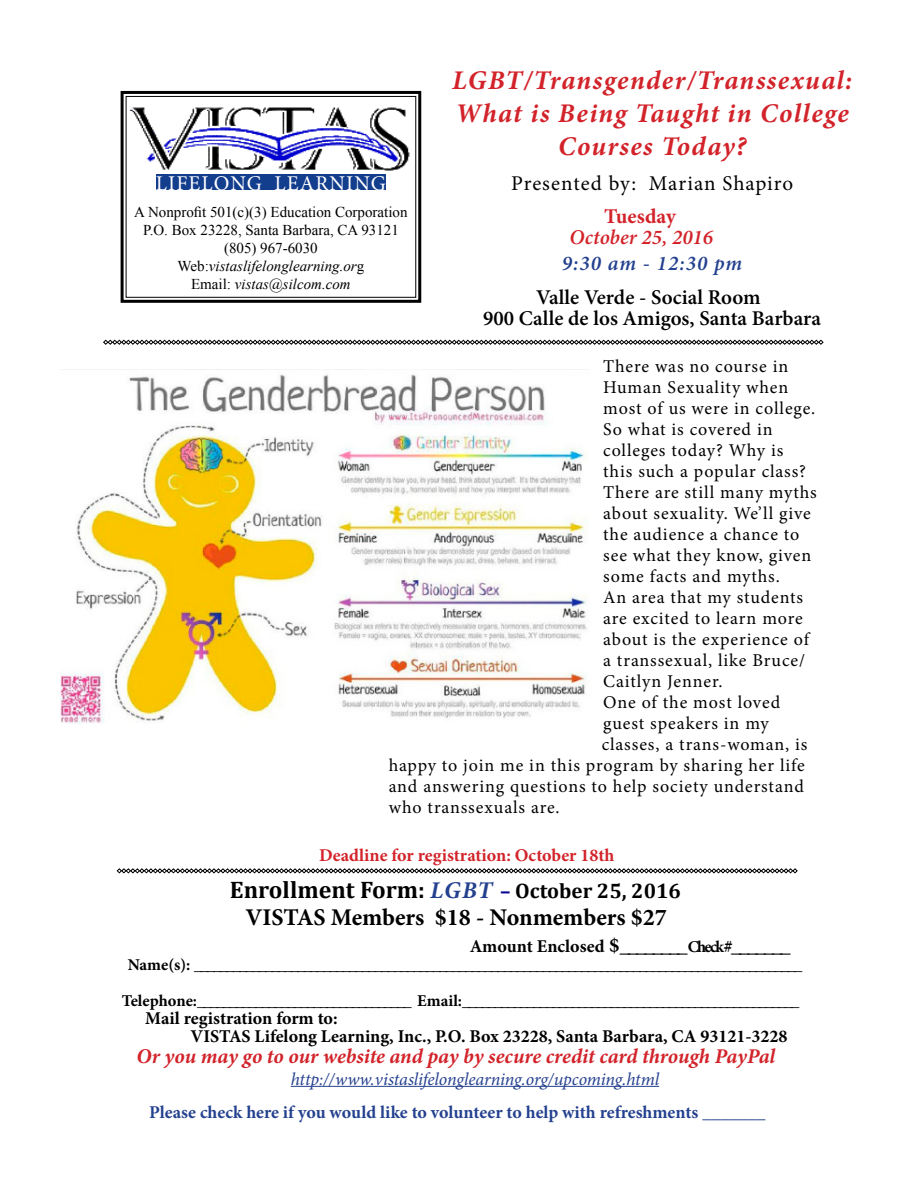
<style>
.page{position:relative;width:918px;height:1188px;background:#fff}
.page>*{position:absolute;margin:0;border:0;box-sizing:border-box;transform-origin:0 0}
.t1{font:italic 700 27px/33px "Minion Pro";letter-spacing:.05em;color:#d2232a;text-align:center}
.t2{font:700 24px "Cambria";color:#000}
.t3{font:700 24px "Minion Pro";letter-spacing:-.005em;color:#000}
.t4{font:italic 700 21px "Minion Pro";letter-spacing:-.005em;color:#d2232a}
.t5{font:600 21px/21px "Minion Pro";color:#000;text-align:center}
.t6{font:700 21px "Minion Pro";color:#000}
.t7{font:21px "Minion Pro";letter-spacing:.04em;color:#000}
.t8{font:21px "Minion Pro";letter-spacing:.05em;color:#fff}
.t9{font:italic 600 21px "Minion Pro";color:#d2232a}
.t10{font:italic 600 21px "Minion Pro";letter-spacing:.05em;color:#24418f}
.t11{font:700 21px "Minion Pro";color:#d2232a}
.t12{font:18px "Minion Pro";letter-spacing:.045em;color:#000}
.t13{font:700 18px/18px "Minion Pro";color:#000}
.t14{font:700 18px "Minion Pro";color:#24418f}
.t15{font:italic 18px "Minion Pro";letter-spacing:-.01em;color:#25408f}
.t16{font:700 18px "Minion Pro";color:#d2232a}
.t17{font:700 16.5px/36px "Minion Pro";color:#000;text-align:center}
.t18{font:15px/18px "Times New Roman";color:#000;text-align:center}
.s1{font-style:italic}
.s2{font-family:"Minion Pro";font-style:italic;color:#24418f}
.s3{font-size:21px;color:#000091}
.s4{font-size:21px}
.s5{font-size:18px}
.s6{font-size:16.5px}
</style>
<div class="page">
<svg style="left:120px;top:90px;width:302px;height:213px"></svg>
<div style="left:126px;top:96px;width:290px;height:202px;border:1px solid #000"></div>
<svg style="left:117px;top:868px;width:681px;height:5px"></svg>
<img style="left:131px;top:101px;width:280px;height:102px">
<div style="left:156px;top:174px;width:230px;height:16px;background:#133d8d"></div>
<svg style="left:103px;top:340px;width:721px;height:5px"></svg>
<hr style="left:291px;top:1086px;width:368px;height:1px;background:#25408f">
<img style="left:60px;top:369px;width:527px;height:354px">
<p class="t8" style="left:156px;top:169px;width:231px">LIFELONG LEARNING</p>
<p class="t18" style="left:134px;top:202px;width:275px">A Nonprofit 501(c)(3) Education Corporation<br>P.O. Box 23228, Santa Barbara, CA 93121 (805) 967-6030<br>Web:<span class="s1">vistaslifelonglearning.or</span>g<br>Email: <span class="s1">vistas@silcom.com</span></p>
<h1 class="t1" style="left:452px;top:63px;width:402px">LGBT/Transgender/Transsexual:<br>What is Being Taught in College<br>Courses Today?</h1>
<p class="t7" style="left:511px;top:169px;width:284px">Presented by: Marian Shapiro</p>
<p class="t11" style="left:604px;top:201px;width:73px">Tuesday</p>
<p class="t9" style="left:570px;top:222px;width:145px">October 25, 2016</p>
<p class="t10" style="left:562px;top:249px;width:182px">9:30 am - 12:30 pm</p>
<p class="t5" style="left:483px;top:286px;width:339px">Valle Verde - Social Room<br>900 Calle de los Amigos, Santa Barbara</p>
<p class="t12" style="left:603px;top:355px;width:187px">There was no course in</p>
<p class="t12" style="left:603px;top:376px;width:187px">Human Sexuality when</p>
<p class="t12" style="left:603px;top:397px;width:214px">most of us were in college.</p>
<p class="t12" style="left:603px;top:418px;width:171px">So what is covered in</p>
<p class="t12" style="left:603px;top:439px;width:182px">colleges today? Why is</p>
<p class="t12" style="left:603px;top:460px;width:204px">this such a popular class?</p>
<p class="t12" style="left:603px;top:481px;width:215px">There are still many myths</p>
<p class="t12" style="left:603px;top:502px;width:209px">about sexuality. We’ll give</p>
<p class="t12" style="left:603px;top:523px;width:198px">the audience a chance to</p>
<p class="t12" style="left:603px;top:544px;width:210px">see what they know, given</p>
<p class="t12" style="left:603px;top:565px;width:178px">some facts and myths.</p>
<p class="t12" style="left:603px;top:586px;width:202px">An area that my students</p>
<p class="t12" style="left:603px;top:607px;width:201px">are excited to learn more</p>
<p class="t12" style="left:603px;top:628px;width:207px">about is the experience of</p>
<p class="t12" style="left:603px;top:649px;width:203px">a transsexual, like Bruce/</p>
<p class="t12" style="left:603px;top:670px;width:121px">Caitlyn Jenner.</p>
<p class="t12" style="left:603px;top:691px;width:179px">One of the most loved</p>
<p class="t12" style="left:603px;top:712px;width:167px">guest speakers in my</p>
<p class="t12" style="left:602px;top:733px;width:207px">classes, a trans-woman, is</p>
<p class="t12" style="left:389px;top:754px;width:418px">happy to join me in this program by sharing her life</p>
<p class="t12" style="left:389px;top:775px;width:417px">and answering questions to help society understand</p>
<p class="t12" style="left:389px;top:796px;width:172px">who transsexuals are.</p>
<p class="t16" style="left:319px;top:843px;width:297px">Deadline for registration: October 18th</p>
<h2 class="t2" style="left:230px;top:873px;width:453px">Enrollment Form: <span class="s2">LGBT</span> <span class="s3">–</span> <span class="s4">October 25, 2016</span></h2>
<h2 class="t3" style="left:246px;top:901px;width:423px">VISTAS Members $18 - Nonmembers $27</h2>
<p class="t6" style="left:470px;top:931px;width:323px"><span class="s5">Amount Enclosed</span> $________ <span class="s6">Check</span> <span class="s5">#</span>_______</p>
<p class="t17" style="left:122px;top:947px;width:682px">Name(s): ______________________________________________________________________________________________<br>Telephone:_________________________________ Email:____________________________________________________</p>
<p class="t13" style="left:191px;top:1009px;width:598px;text-indent:-45px">Mail registration form to:<br>VISTAS Lifelong Learning, Inc., P.O. Box 23228, Santa Barbara, CA 93121-3228</p>
<p class="t4" style="left:137px;top:1041px;width:640px">Or you may go to our website and pay by secure credit card through PayPal</p>
<p class="t15" style="left:291px;top:1067px;width:370px">http://www.vistaslifelonglearning.org/upcoming.html</p>
<p class="t14" style="left:149px;top:1100px;width:618px">Please check here if you would like to volunteer to help with refreshments _______</p>
</div>
